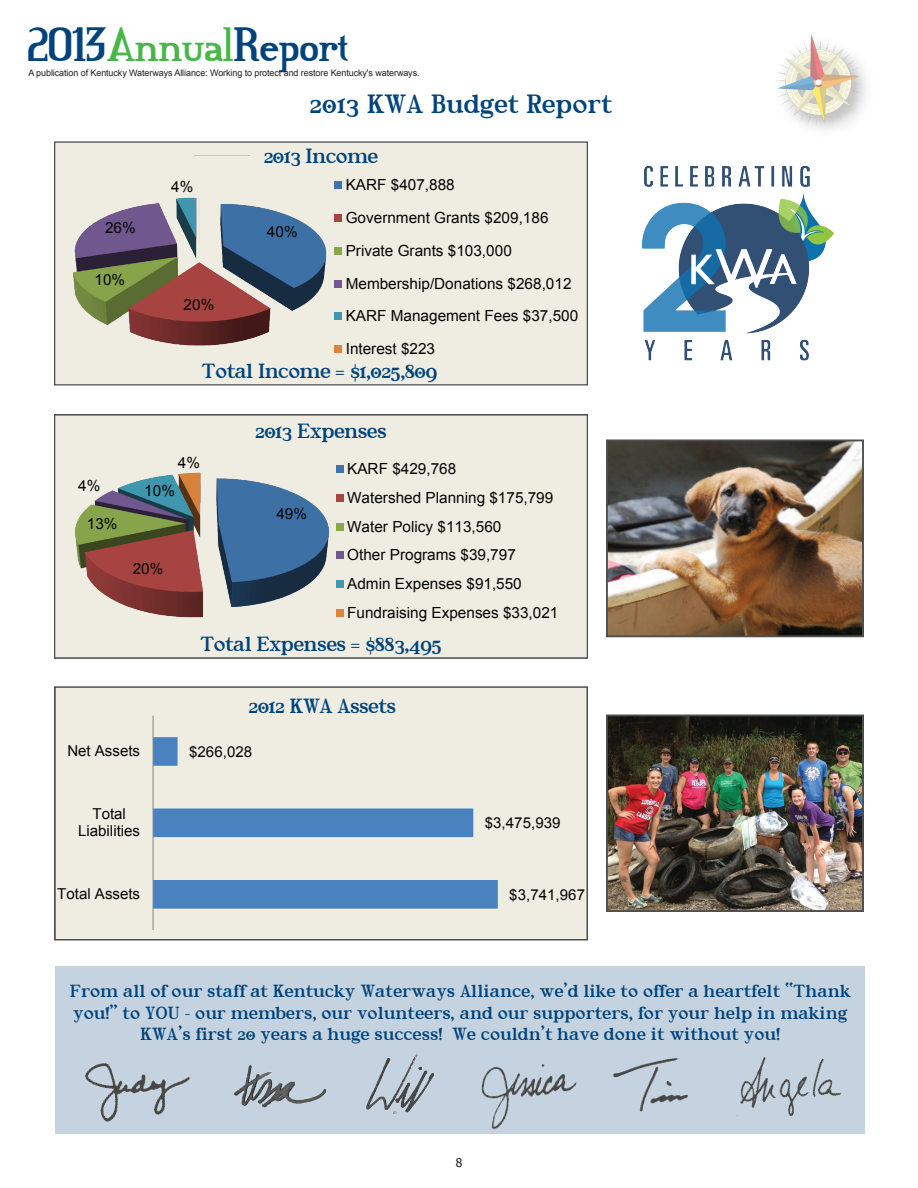
<style>
.page{position:relative;width:918px;height:1188px;background:#fff}
.page>*{position:absolute;margin:0;border:0;box-sizing:border-box;transform-origin:0 0}
.t1{font:45px "Credit River";letter-spacing:-.01em;color:#00447b}
.t2{font:27px "River Avenue";color:#00447b}
.t3{font:21px "River Avenue";letter-spacing:-.025em;color:#00447b}
.t4{font:18px/21.6px "River Avenue";color:#00447b;text-align:center}
.t5{font:15.3px/32.8px "Arial";color:#040503}
.t6{font:15px/17.2px "Arial";letter-spacing:.005em;color:#040503;text-align:center}
.t7{font:12px "Tahoma";color:#231f20}
.t8{font:9px "Arial";letter-spacing:-.01em;color:#231f20}
.s1{color:#49b748}
</style>
<div class="page">
<svg style="left:56px;top:143px;width:530px;height:240px;background:#d0cdc6"></svg>
<div style="left:54px;top:141px;width:534px;height:244px;border:1px solid #4e4f50"></div>
<div style="left:195px;top:156px;width:54px;height:43px;background:#efede2"></div>
<svg style="left:56px;top:416px;width:530px;height:241px;background:#d1cfc8"></svg>
<div style="left:54px;top:414px;width:534px;height:245px;border:1px solid #4e4f50"></div>
<img style="left:609px;top:718px;width:252px;height:191px">
<div style="left:606px;top:715px;width:258px;height:197px;border:2px solid #4e4f50"></div>
<svg style="left:56px;top:688px;width:530px;height:250px;background:#d6dcdc"></svg>
<div style="left:54px;top:686px;width:534px;height:254px;border:1px solid #4e4f50"></div>
<div style="left:56px;top:967px;width:810px;height:167px;background:#c5d3e0"></div>
<img style="left:777px;top:34px;width:89px;height:95px">
<img style="left:642px;top:165px;width:192px;height:196px">
<img style="left:609px;top:443px;width:252px;height:191px">
<div style="left:606px;top:440px;width:258px;height:197px;border:2px solid #4e4f50"></div>
<img style="left:736px;top:1057px;width:106px;height:60px">
<img style="left:481px;top:1064px;width:96px;height:65px">
<img style="left:613px;top:1058px;width:75px;height:54px">
<img style="left:234px;top:1065px;width:93px;height:43px">
<img style="left:366px;top:1054px;width:68px;height:60px">
<img style="left:85px;top:1063px;width:105px;height:59px">
<h1 class="t1" style="left:27px;top:5px;width:324px">2013<span class="s1">Annual</span>Report</h1>
<p class="t8" style="left:28px;top:67px;width:393px">A publication of Kentucky Waterways Alliance: Working to protect and restore Kentucky's waterways.</p>
<h2 class="t2" style="left:310px;top:88px;width:304px">2013 KWA Budget Report</h2>
<p class="t5" style="left:105px;top:212px;width:32px">26%</p>
<p class="t5" style="left:94px;top:263px;width:32px">10%</p>
<h3 class="t3" style="left:264px;top:144px;width:116px">2013 Income</h3>
<p class="t5" style="left:171px;top:171px;width:24px">4%</p>
<p class="t5" style="left:346px;top:169px;width:234px">KARF $407,888<br>Government Grants $209,186<br>Private Grants $103,000<br>Membership/Donations $268,012<br>KARF Management Fees $37,500<br>Interest $223</p>
<p class="t5" style="left:350px;top:199px;width:24px">4%</p>
<p class="t5" style="left:267px;top:216px;width:32px">40%</p>
<p class="t5" style="left:446px;top:244px;width:32px">40%</p>
<p class="t5" style="left:184px;top:288px;width:32px">20%</p>
<h3 class="t3" style="left:202px;top:359px;width:237px">Total Income = $1,025,809</h3>
<h3 class="t3" style="left:255px;top:419px;width:133px">2013 Expenses</h3>
<p class="t5" style="left:178px;top:446px;width:24px">4%</p>
<p class="t5" style="left:347px;top:454px;width:213px;line-height:28.8px">KARF $429,768<br>Watershed Planning $175,799<br>Water Policy $113,560<br>Other Programs $39,797<br>Admin Expenses $91,550<br>Fundraising Expenses $33,021</p>
<p class="t5" style="left:78px;top:469px;width:24px">4%</p>
<p class="t5" style="left:144px;top:474px;width:32px">10%</p>
<p class="t5" style="left:276px;top:497px;width:32px">49%</p>
<p class="t5" style="left:87px;top:507px;width:32px">13%</p>
<p class="t5" style="left:133px;top:553px;width:32px">20%</p>
<h3 class="t3" style="left:200px;top:632px;width:243px">Total Expenses = $883,495</h3>
<p class="t6" style="left:67px;top:743px;width:74px">Net Assets</p>
<p class="t6" style="left:78px;top:805px;width:63px">Total<br>Liabilities</p>
<p class="t6" style="left:57px;top:885px;width:84px">Total Assets</p>
<h3 class="t3" style="left:249px;top:694px;width:149px">2012 KWA Assets</h3>
<p class="t6" style="left:189px;top:743px;width:65px">$266,028</p>
<p class="t6" style="left:485px;top:815px;width:77px">$3,475,939</p>
<p class="t6" style="left:509px;top:886px;width:77px">$3,741,967</p>
<p class="t4" style="left:70px;top:980px;width:782px">From all of our staff at Kentucky Waterways Alliance, we’d like to offer a heartfelt “Thank you!” to YOU - our members, our volunteers, and our supporters, for your help in making<br>KWA’s first 20 years a huge success! We couldn’t have done it without you!</p>
<p class="t7" style="left:456px;top:1155px;width:8px">8</p>
</div>
